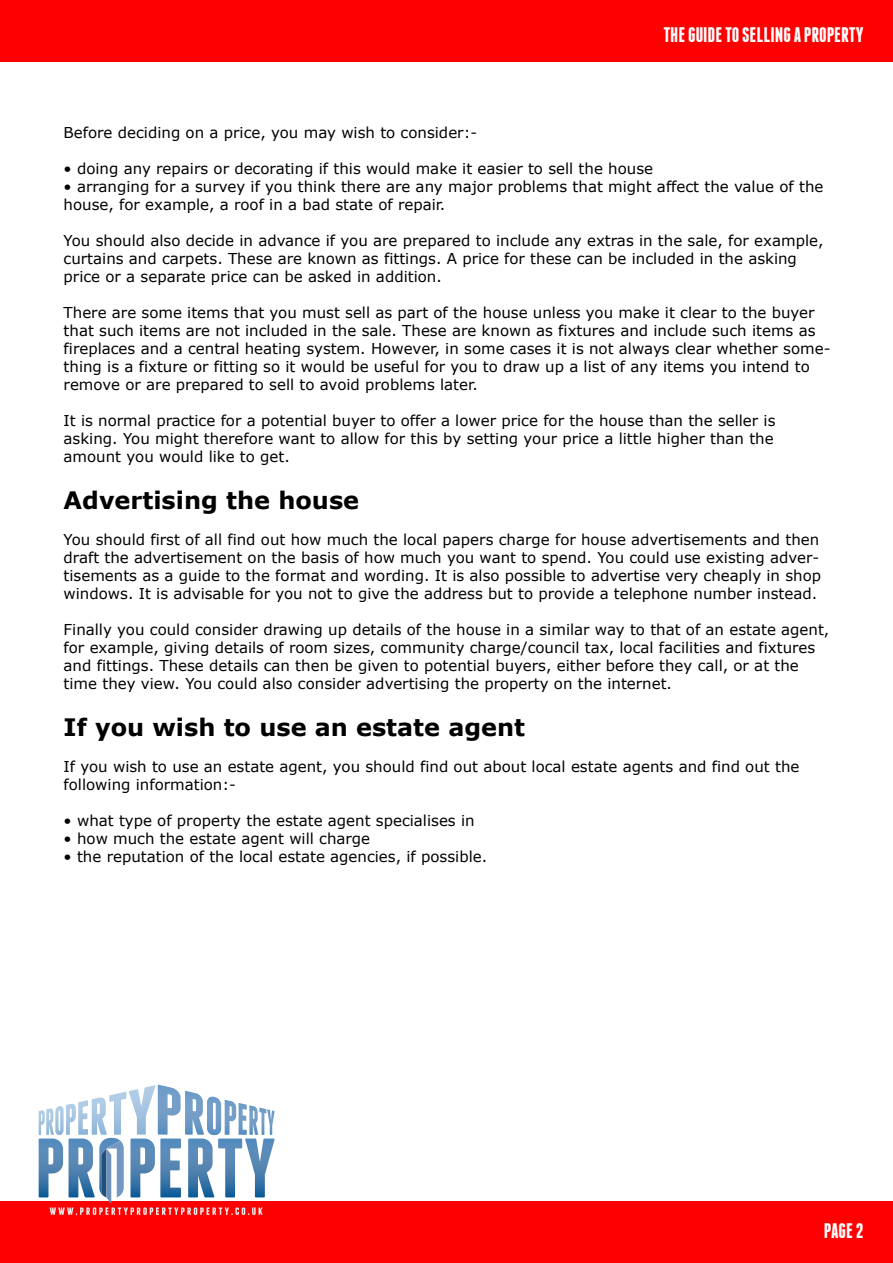
<style>
.page{position:relative;width:893px;height:1263px;background:#fff}
.page>*{position:absolute;margin:0;border:0;box-sizing:border-box;transform-origin:0 0}
.t1{font:700 24px "Verdana";color:#000}
.t2{font:700 21px "Franchise";color:#fff}
.t3{font:15px/18px "Verdana";color:#000}
</style>
<div class="page">
<div style="left:0;top:1201px;width:893px;height:62px;background:#f00"></div>
<svg style="left:39px;top:1085px;width:236px;height:130px"></svg>
<div style="left:0;top:0;width:893px;height:62px;background:#f00"></div>
<h2 class="t2" style="left:663px;top:25px;width:202px">THE GUIDE TO SELLING A PROPERTY</h2>
<p class="t3" style="left:64px;top:124px;width:415px">Before deciding on a price, you may wish to consider:-</p>
<p class="t3" style="left:64px;top:160px;width:591px">• doing any repairs or decorating if this would make it easier to sell the house</p>
<p class="t3" style="left:64px;top:178px;width:761px">• arranging for a survey if you think there are any major problems that might affect the value of the house, for example, a roof in a bad state of repair.</p>
<p class="t3" style="left:64px;top:232px;width:761px">You should also decide in advance if you are prepared to include any extras in the sale, for example, curtains and carpets. These are known as fittings. A price for these can be included in the asking price or a separate price can be asked in addition.</p>
<p class="t3" style="left:64px;top:304px;width:768px">There are some items that you must sell as part of the house unless you make it clear to the buyer that such items are not included in the sale. These are known as fixtures and include such items as fireplaces and a central heating system. However, in some cases it is not always clear whether some&shy;thing is a fixture or fitting so it would be useful for you to draw up a list of any items you intend to remove or are prepared to sell to avoid problems later.</p>
<p class="t3" style="left:64px;top:412px;width:713px">It is normal practice for a potential buyer to offer a lower price for the house than the seller is asking. You might therefore want to allow for this by setting your price a little higher than the amount you would like to get.</p>
<h1 class="t1" style="left:64px;top:483px;width:297px">Advertising the house</h1>
<p class="t3" style="left:64px;top:531px;width:759px">You should first of all find out how much the local papers charge for house advertisements and then draft the advertisement on the basis of how much you want to spend. You could use existing adver&shy;tisements as a guide to the format and wording. It is also possible to advertise very cheaply in shop windows. It is advisable for you not to give the address but to provide a telephone number instead.</p>
<p class="t3" style="left:64px;top:621px;width:767px">Finally you could consider drawing up details of the house in a similar way to that of an estate agent, for example, giving details of room sizes, community charge/council tax, local facilities and fixtures and fittings. These details can then be given to potential buyers, either before they call, or at the time they view. You could also consider advertising the property on the internet.</p>
<h1 class="t1" style="left:64px;top:710px;width:463px">If you wish to use an estate agent</h1>
<p class="t3" style="left:64px;top:757px;width:737px">If you wish to use an estate agent, you should find out about local estate agents and find out the following information:-</p>
<p class="t3" style="left:64px;top:811px;width:412px">• what type of property the estate agent specialises in</p>
<p class="t3" style="left:64px;top:829px;width:308px">• how much the estate agent will charge</p>
<p class="t3" style="left:64px;top:847px;width:425px">• the reputation of the local estate agencies, if possible.</p>
<h2 class="t2" style="left:824px;top:1221px;width:41px">PAGE 2</h2>
</div>
